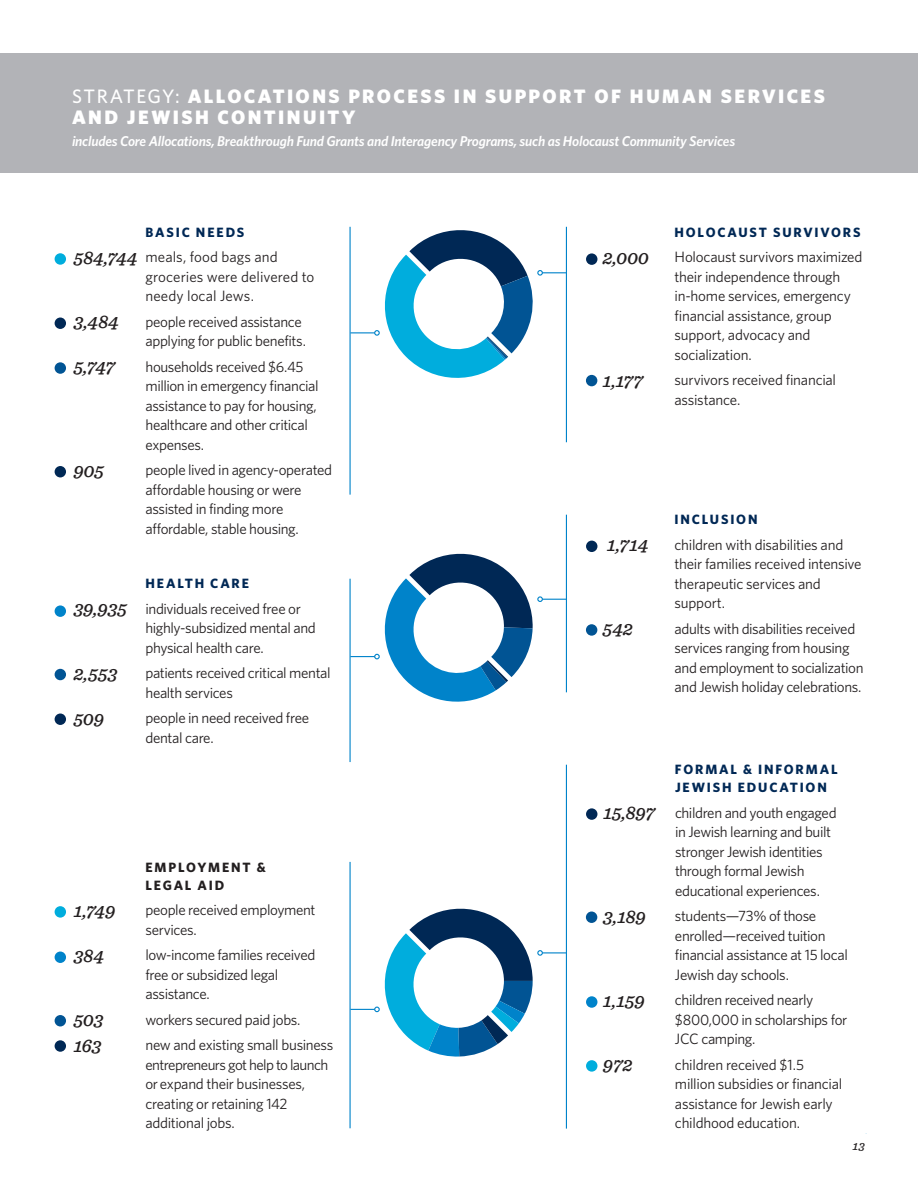
<style>
.page{position:relative;width:918px;height:1188px;background:#fff}
.page>*{position:absolute;margin:0;border:0;box-sizing:border-box;transform-origin:0 0}
.Strategy_explain{font:900 19.5px/21px "Whitney";letter-spacing:.125em;color:#fff}
.body_text{font:italic 500 19.5px "Sentinel";letter-spacing:-.015em;color:#231f20}
.body_text-2{font:15px/19.5px "Whitney";letter-spacing:-.025em;color:#231f20}
.body_text-3{font:15px/19.5px "Whitney";letter-spacing:.005em;color:#231f20}
.Strategy_explain-2{font:italic 600 14.25px "Whitney";letter-spacing:-.015em;color:#fff}
.body_text-4{font:700 13.5px/18px "Whitney";letter-spacing:.135em;color:#002855}
.body_text-5{font:700 13.5px/18px "Whitney";letter-spacing:.13em;color:#231f20}
.t1{font:italic 500 12.45px "Sentinel";color:#231f20}
.s1{font-weight:500}
.s2{font-family:"Sentinel";font-weight:500;font-style:italic;font-size:19.5px}
</style>
<div class="page">
<div style="left:0;top:53px;width:918px;height:120px;background:#b2b3b7"></div>
<hr style="left:566px;top:227px;width:1px;height:215px;background:#0083ca">
<hr style="left:566px;top:515px;width:1px;height:177px;background:#0083ca">
<hr style="left:566px;top:765px;width:1px;height:364px;background:#0083ca">
<hr style="left:350px;top:862px;width:1px;height:266px;background:#0083ca">
<hr style="left:350px;top:579px;width:1px;height:183px;background:#0083ca">
<hr style="left:350px;top:227px;width:1px;height:268px;background:#0083ca">
<div style="left:55px;top:605px;width:11px;height:12px;background:#0083ca;border-radius:50%"></div>
<div style="left:55px;top:952px;width:11px;height:11px;background:#0083ca;border-radius:50%"></div>
<div style="left:55px;top:906px;width:11px;height:12px;background:#00addd;border-radius:50%"></div>
<div style="left:55px;top:714px;width:11px;height:11px;background:#002855;border-radius:50%"></div>
<div style="left:55px;top:1040px;width:11px;height:12px;background:#002855;border-radius:50%"></div>
<div style="left:55px;top:318px;width:11px;height:11px;background:#002855;border-radius:50%"></div>
<div style="left:55px;top:362px;width:11px;height:12px;background:#015494;border-radius:50%"></div>
<div style="left:55px;top:253px;width:11px;height:12px;background:#00addd;border-radius:50%"></div>
<div style="left:586px;top:996px;width:11px;height:12px;background:#0083ca;border-radius:50%"></div>
<div style="left:586px;top:1060px;width:11px;height:12px;background:#00addd;border-radius:50%"></div>
<div style="left:586px;top:808px;width:11px;height:12px;background:#002855;border-radius:50%"></div>
<div style="left:586px;top:541px;width:11px;height:11px;background:#002855;border-radius:50%"></div>
<div style="left:55px;top:466px;width:11px;height:11px;background:#002855;border-radius:50%"></div>
<div style="left:586px;top:253px;width:11px;height:12px;background:#002855;border-radius:50%"></div>
<div style="left:55px;top:669px;width:11px;height:11px;background:#015494;border-radius:50%"></div>
<div style="left:55px;top:1015px;width:11px;height:11px;background:#015494;border-radius:50%"></div>
<div style="left:586px;top:912px;width:11px;height:11px;background:#015494;border-radius:50%"></div>
<div style="left:586px;top:624px;width:11px;height:12px;background:#015494;border-radius:50%"></div>
<div style="left:586px;top:375px;width:11px;height:11px;background:#015494;border-radius:50%"></div>
<svg style="left:350px;top:226px;width:217px;height:159px"></svg>
<svg style="left:350px;top:547px;width:217px;height:161px"></svg>
<svg style="left:350px;top:902px;width:216px;height:155px"></svg>
<p class="Strategy_explain" style="left:72px;top:85px;width:754px"><span class="s1">STRATEGY:</span> ALLOCATIONS PROCESS IN SUPPORT OF HUMAN SERVICES<br>AND JEWISH CONTINUITY</p>
<p class="Strategy_explain-2" style="left:72px;top:133px;width:665px">includes Core Allocations, Breakthrough Fund Grants and Interagency Programs, such as Holocaust Community Services</p>
<p class="body_text-4" style="left:145px;top:222px;width:100px">BASIC NEEDS</p>
<p class="body_text-3" style="left:146px;top:247px;width:170px;text-indent:-72px"><span class="s2">584,744</span> meals, food bags and groceries were delivered to needy local Jews.</p>
<p class="body_text" style="left:74px;top:307px;width:47px">3,484</p>
<p class="body_text-2" style="left:146px;top:311px;width:162px">people received assistance applying for public benefits.</p>
<p class="body_text" style="left:74px;top:352px;width:43px">5,747</p>
<p class="body_text-2" style="left:146px;top:356px;width:175px">households received $6.45 million in emergency financial assistance to pay for housing, healthcare and other critical expenses.</p>
<p class="body_text" style="left:74px;top:455px;width:32px">905</p>
<p class="body_text-2" style="left:146px;top:460px;width:188px">people lived in agency-operated affordable housing or were assisted in finding more affordable, stable housing.</p>
<p class="body_text-4" style="left:145px;top:574px;width:105px">HEALTH CARE</p>
<p class="body_text-2" style="left:146px;top:599px;width:172px;text-indent:-72px"><span class="s2">39,935</span> individuals received free or highly-subsidized mental and physical health care.</p>
<p class="body_text" style="left:74px;top:659px;width:46px">2,553</p>
<p class="body_text-2" style="left:146px;top:663px;width:187px">patients received critical mental health services</p>
<p class="body_text" style="left:74px;top:704px;width:32px">509</p>
<p class="body_text-2" style="left:146px;top:708px;width:165px">people in need received free dental care.</p>
<p class="body_text-5" style="left:145px;top:858px;width:122px">EMPLOYMENT &amp;<br>LEGAL AID</p>
<p class="body_text" style="left:74px;top:895px;width:43px">1,749</p>
<p class="body_text-2" style="left:146px;top:900px;width:172px">people received employment services.</p>
<p class="body_text" style="left:74px;top:940px;width:32px">384</p>
<p class="body_text-2" style="left:146px;top:945px;width:171px">low-income families received free or subsidized legal assistance.</p>
<p class="body_text" style="left:74px;top:1005px;width:32px">503</p>
<p class="body_text-2" style="left:146px;top:1009px;width:157px">workers secured paid jobs.</p>
<p class="body_text" style="left:74px;top:1030px;width:30px">163</p>
<p class="body_text-2" style="left:146px;top:1035px;width:189px">new and existing small business entrepreneurs got help to launch or expand their businesses, creating or retaining 142 additional jobs.</p>
<p class="body_text-4" style="left:675px;top:222px;width:188px">HOLOCAUST SURVIVORS</p>
<p class="body_text" style="left:603px;top:242px;width:48px">2,000</p>
<p class="body_text-2" style="left:675px;top:247px;width:189px">Holocaust survivors maximized their independence through in-home services, emergency financial assistance, group support, advocacy and socialization.</p>
<p class="body_text" style="left:603px;top:365px;width:42px">1,177</p>
<p class="body_text-2" style="left:675px;top:370px;width:163px">survivors received financial assistance.</p>
<p class="body_text-4" style="left:675px;top:510px;width:85px">INCLUSION</p>
<p class="body_text" style="left:607px;top:530px;width:43px">1,714</p>
<p class="body_text-2" style="left:675px;top:535px;width:188px">children with disabilities and their families received intensive therapeutic services and support.</p>
<p class="body_text" style="left:603px;top:614px;width:32px">542</p>
<p class="body_text-2" style="left:675px;top:619px;width:191px">adults with disabilities received services ranging from housing and employment to socialization and Jewish holiday celebrations.</p>
<p class="body_text-4" style="left:675px;top:760px;width:164px">FORMAL &amp; INFORMAL<br>JEWISH EDUCATION</p>
<p class="body_text-2" style="left:675px;top:803px;width:163px;text-indent:-72px"><span class="s2">15,897</span> children and youth engaged in Jewish learning and built stronger Jewish identities through formal Jewish educational experiences.</p>
<p class="body_text" style="left:603px;top:902px;width:44px">3,189</p>
<p class="body_text-2" style="left:675px;top:906px;width:174px">students—73% of those enrolled—received tuition financial assistance at 15 local<br>Jewish day schools.</p>
<p class="body_text" style="left:603px;top:986px;width:43px">1,159</p>
<p class="body_text-2" style="left:675px;top:990px;width:174px">children received nearly $800,000 in scholarships for<br>JCC camping.</p>
<p class="body_text" style="left:603px;top:1050px;width:31px">972</p>
<p class="body_text-2" style="left:675px;top:1055px;width:169px">children received $1.5 million subsidies or financial assistance for Jewish early childhood education.</p>
<p class="t1" style="left:853px;top:1136px;width:14px">13</p>
</div>
